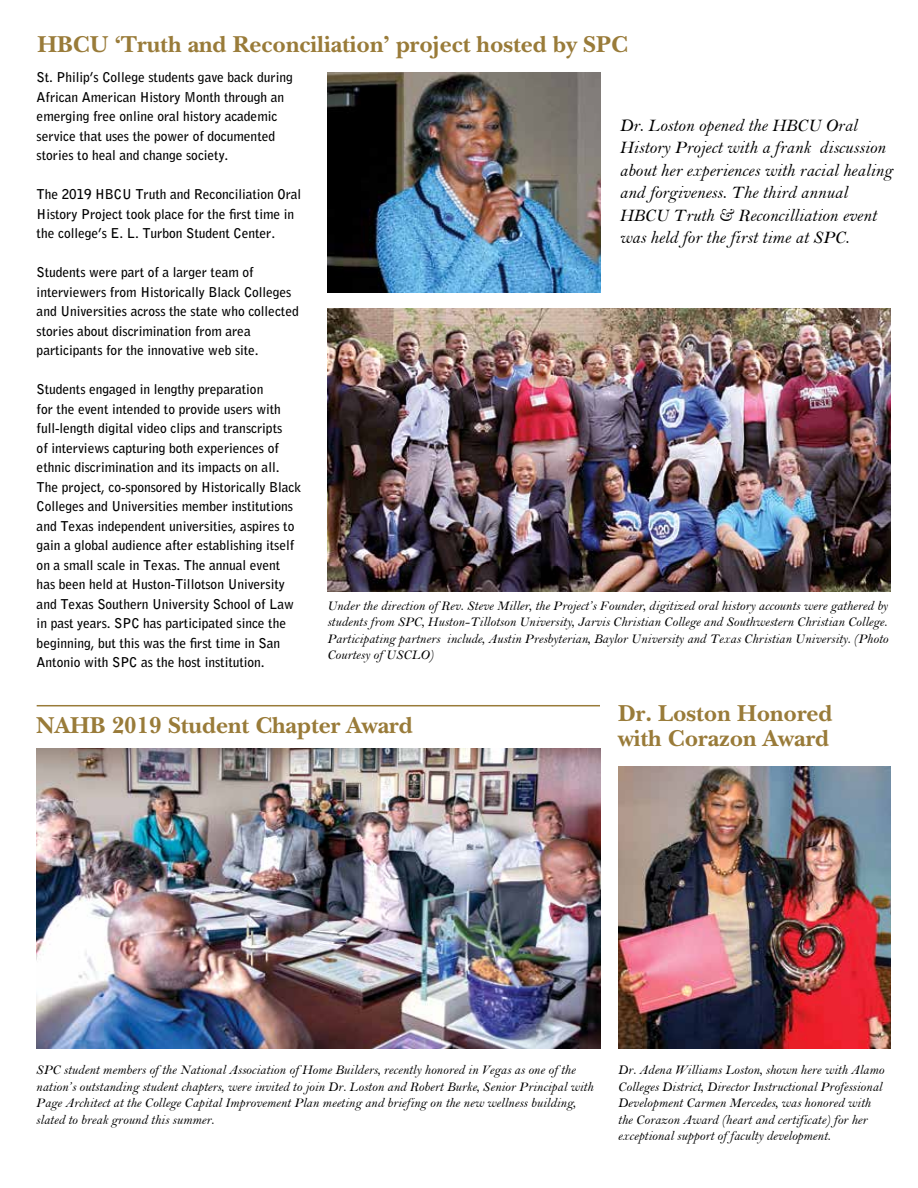
<style>
.page{position:relative;width:918px;height:1188px;background:#fff}
.page>*{position:absolute;margin:0;border:0;box-sizing:border-box;transform-origin:0 0}
.t1{font:700 24px/24.5px "New Baskerville Std";color:#997b39}
.t2{font:18px/22.5px "Bell MT Italic";color:#000}
.t3{font:700 13.5px/19.5px "Bell Gothic Std";letter-spacing:-.005em;color:#000}
.t4{font:13.5px/16.5px "Bell MT Italic";color:#000}
</style>
<div class="page">
<img style="left:327px;top:309px;width:564px;height:282px">
<img style="left:37px;top:748px;width:564px;height:300px">
<img style="left:618px;top:766px;width:273px;height:282px">
<img style="left:328px;top:73px;width:273px;height:219px">
<hr style="left:37px;top:705px;width:563px;height:1px;background:#997b39">
<hr style="left:917px;top:0;width:1px;height:1188px;background:#eaf3d8">
<svg style="left:917px;top:175px;width:1px;height:353px"></svg>
<hr style="left:917px;top:897px;width:1px;height:291px;background:#f0f7ea">
<h1 class="t1" style="left:37px;top:32px;width:592px">HBCU ‘Truth and Reconciliation’ project hosted by SPC</h1>
<p class="t3" style="left:37px;top:68px;width:258px">St. Philip’s College students gave back during African American History Month through an emerging free online oral history academic service that uses the power of documented stories to heal and change society.</p>
<p class="t3" style="left:37px;top:185px;width:266px">The 2019 HBCU Truth and Reconciliation Oral<br>History Project took place for the first time in the college’s E. L. Turbon Student Center.</p>
<p class="t3" style="left:37px;top:263px;width:264px">Students were part of a larger team of interviewers from Historically Black Colleges and Universities across the state who collected stories about discrimination from area participants for the innovative web site.</p>
<p class="t3" style="left:37px;top:380px;width:266px">Students engaged in lengthy preparation<br>for the event intended to provide users with full-length digital video clips and transcripts<br>of interviews capturing both experiences of ethnic discrimination and its impacts on all.<br>The project, co-sponsored by Historically Black Colleges and Universities member institutions and Texas independent universities, aspires to gain a global audience after establishing itself on a small scale in Texas. The annual event has been held at Huston-Tillotson University and Texas Southern University School of Law in past years. SPC has participated since the beginning, but this was the first time in San Antonio with SPC as the host institution.</p>
<h2 class="t2" style="left:619px;top:114px;width:274px">Dr. Loston opened the HBCU Oral History Project with a frank discussion about her experiences with racial healing and forgiveness. The third annual HBCU Truth &amp; Reconcilliation event was held for the first time at SPC.</h2>
<p class="t4" style="left:327px;top:597px;width:563px;text-align:justify">Under the direction of Rev. Steve Miller, the Project’s Founder, digitized oral history accounts were gathered by students from SPC, Huston-Tillotson University, Jarvis Christian College and Southwestern Christian College.<br>Participating partners include, Austin Presbyterian, Baylor University and Texas Christian University. (Photo Courtesy of USCLO)</p>
<h1 class="t1" style="left:36px;top:713px;width:378px">NAHB 2019 Student Chapter Award</h1>
<h1 class="t1" style="left:618px;top:701px;width:216px">Dr. Loston Honored with Corazon Award</h1>
<p class="t4" style="left:36px;top:1061px;width:559px">SPC student members of the National Association of Home Builders, recently honored in Vegas as one of the nation’s outstanding student chapters, were invited to join Dr. Loston and Robert Burke, Senior Principal with Page Architect at the College Capital Improvement Plan meeting and briefing on the new wellness building, slated to break ground this summer.</p>
<p class="t4" style="left:618px;top:1061px;width:268px">Dr. Adena Williams Loston, shown here with Alamo Colleges District, Director Instructional Professional Development Carmen Mercedes, was honored with the Corazon Award (heart and certificate) for her exceptional support of faculty development.</p>
</div>
